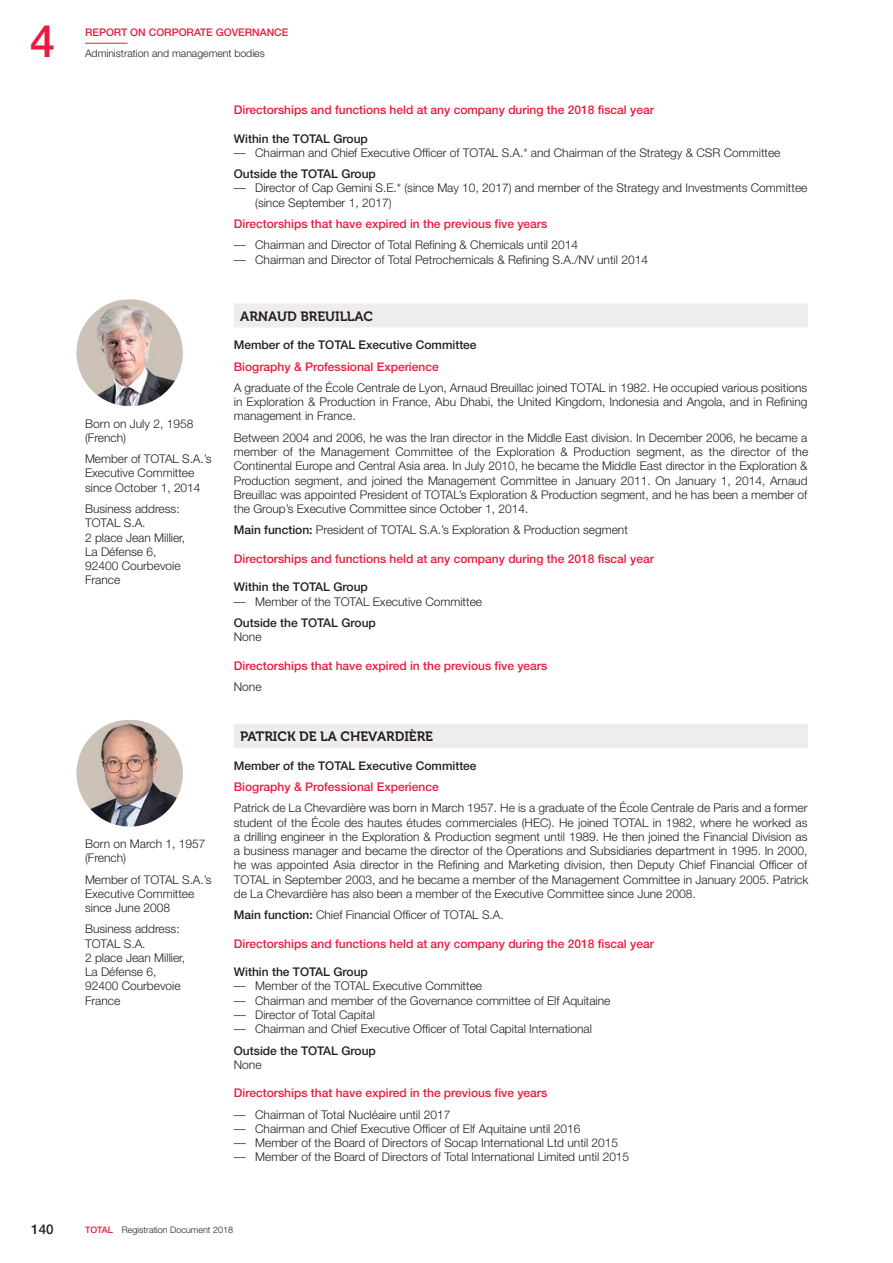
<style>
.page{position:relative;width:893px;height:1263px;background:#fff}
.page>*{position:absolute;margin:0;border:0;box-sizing:border-box;transform-origin:0 0}
.t1{font:500 45px "Helvetica Neue";color:#e91b3f}
.t2{font:13.5px "Museo 700";color:#231f20}
.t3{font:500 13.5px "Helvetica Neue";color:#231f20}
.t4{font:300 12px/14.2px "Helvetica Neue";color:#231f20}
.t5{font:500 12px "Helvetica Neue";color:#e91b3f}
.t6{font:500 12px "Helvetica Neue";color:#231f20}
.t7{font:300 10.5px "Helvetica Neue";color:#231f20}
.t8{font:500 10.5px "Helvetica Neue";color:#e91b3f}
.t9{font:300 9px "Helvetica Neue";color:#231f20}
.s1{font-weight:500}
.s2{font-weight:500;color:#e91b3f}
</style>
<div class="page">
<div style="left:234px;top:724px;width:574px;height:24px;background:#efedec"></div>
<div style="left:234px;top:303px;width:574px;height:24px;background:#efedec"></div>
<img style="left:77px;top:300px;width:106px;height:106px">
<img style="left:77px;top:720px;width:106px;height:106px">
<hr style="left:85px;top:43px;width:43px;height:1px;background:#e91b3f">
<h1 class="t1" style="left:30px;top:14px;width:27px">4</h1>
<p class="t8" style="left:85px;top:26px;width:205px">REPORT ON CORPORATE GOVERNANCE</p>
<p class="t7" style="left:85px;top:47px;width:181px">Administration and management bodies</p>
<p class="t4" style="left:85px;top:416px;width:110px">Born on July 2, 1958 (French)</p>
<p class="t4" style="left:85px;top:451px;width:128px">Member of TOTAL S.A.’s<br>Executive Committee since October 1, 2014</p>
<p class="t4" style="left:85px;top:501px;width:102px">Business address:<br>TOTAL S.A.<br>2 place Jean Millier,<br>La Défense 6,<br>92400 Courbevoie<br>France</p>
<p class="t4" style="left:85px;top:836px;width:122px">Born on March 1, 1957 (French)</p>
<p class="t4" style="left:85px;top:872px;width:128px">Member of TOTAL S.A.’s<br>Executive Committee since June 2008</p>
<p class="t4" style="left:85px;top:922px;width:102px">Business address:<br>TOTAL S.A.<br>2 place Jean Millier,<br>La Défense 6,<br>92400 Courbevoie<br>France</p>
<p class="t5" style="left:234px;top:103px;width:421px">Directorships and functions held at any company during the 2018 fiscal year</p>
<p class="t6" style="left:234px;top:131px;width:136px">Within the TOTAL Group</p>
<p class="t4" style="left:234px;top:145px;width:548px">— Chairman and Chief Executive Officer of TOTAL S.A.* and Chairman of the Strategy &amp; CSR Committee</p>
<p class="t6" style="left:234px;top:167px;width:144px">Outside the TOTAL Group</p>
<p class="t4" style="left:255px;top:181px;width:554px;text-indent:-21px">— Director of Cap Gemini S.E.* (since May 10, 2017) and member of the Strategy and Investments Committee (since September 1, 2017)</p>
<p class="t5" style="left:234px;top:217px;width:315px">Directorships that have expired in the previous five years</p>
<p class="t4" style="left:234px;top:238px;width:346px">— Chairman and Director of Total Refining &amp; Chemicals until 2014</p>
<p class="t4" style="left:234px;top:252px;width:416px">— Chairman and Director of Total Petrochemicals &amp; Refining S.A./NV until 2014</p>
<p class="t2" style="left:240px;top:311px;width:134px">ARNAUD BREUILLAC</p>
<p class="t6" style="left:234px;top:338px;width:244px">Member of the TOTAL Executive Committee</p>
<p class="t5" style="left:234px;top:359px;width:206px">Biography &amp; Professional Experience</p>
<p class="t4" style="left:234px;top:380px;width:575px;text-align:justify">A graduate of the École Centrale de Lyon, Arnaud Breuillac joined TOTAL in 1982. He occupied various positions in Exploration &amp; Production in France, Abu Dhabi, the United Kingdom, Indonesia and Angola, and in Refining management in France.</p>
<p class="t4" style="left:234px;top:430px;width:576px;text-align:justify">Between 2004 and 2006, he was the Iran director in the Middle East division. In December 2006, he became a member of the Management Committee of the Exploration &amp; Production segment, as the director of the Continental Europe and Central Asia area. In July 2010, he became the Middle East director in the Exploration &amp; Production segment, and joined the Management Committee in January 2011. On January 1, 2014, Arnaud Breuillac was appointed President of TOTAL’s Exploration &amp; Production segment, and he has been a member of the Group’s Executive Committee since October 1, 2014.</p>
<p class="t4" style="left:234px;top:523px;width:396px"><span class="s1">Main function:</span> President of TOTAL S.A.’s Exploration &amp; Production segment</p>
<p class="t5" style="left:234px;top:551px;width:421px">Directorships and functions held at any company during the 2018 fiscal year</p>
<p class="t6" style="left:234px;top:580px;width:136px">Within the TOTAL Group</p>
<p class="t4" style="left:234px;top:594px;width:250px">— Member of the TOTAL Executive Committee</p>
<p class="t6" style="left:234px;top:616px;width:144px">Outside the TOTAL Group</p>
<p class="t4" style="left:234px;top:630px;width:29px">None</p>
<p class="t5" style="left:234px;top:658px;width:315px">Directorships that have expired in the previous five years</p>
<p class="t4" style="left:234px;top:679px;width:29px">None</p>
<p class="t2" style="left:240px;top:731px;width:194px">PATRICK DE LA CHEVARDIÈRE</p>
<p class="t6" style="left:234px;top:758px;width:244px">Member of the TOTAL Executive Committee</p>
<p class="t5" style="left:234px;top:779px;width:206px">Biography &amp; Professional Experience</p>
<p class="t4" style="left:234px;top:801px;width:576px;text-align:justify">Patrick de La Chevardière was born in March 1957. He is a graduate of the École Centrale de Paris and a former student of the École des hautes études commerciales (HEC). He joined TOTAL in 1982, where he worked as a drilling engineer in the Exploration &amp; Production segment until 1989. He then joined the Financial Division as a business manager and became the director of the Operations and Subsidiaries department in 1995. In 2000, he was appointed Asia director in the Refining and Marketing division, then Deputy Chief Financial Officer of TOTAL in September 2003, and he became a member of the Management Committee in January 2005. Patrick de La Chevardière has also been a member of the Executive Committee since June 2008.</p>
<p class="t4" style="left:234px;top:907px;width:271px"><span class="s1">Main function:</span> Chief Financial Officer of TOTAL S.A.</p>
<p class="t5" style="left:234px;top:936px;width:421px">Directorships and functions held at any company during the 2018 fiscal year</p>
<p class="t6" style="left:234px;top:965px;width:136px">Within the TOTAL Group</p>
<p class="t4" style="left:234px;top:979px;width:250px">— Member of the TOTAL Executive Committee</p>
<p class="t4" style="left:234px;top:993px;width:378px">— Chairman and member of the Governance committee of Elf Aquitaine</p>
<p class="t4" style="left:234px;top:1007px;width:143px">— Director of Total Capital</p>
<p class="t4" style="left:234px;top:1021px;width:360px">— Chairman and Chief Executive Officer of Total Capital International</p>
<p class="t6" style="left:234px;top:1043px;width:144px">Outside the TOTAL Group</p>
<p class="t4" style="left:234px;top:1057px;width:29px">None</p>
<p class="t5" style="left:234px;top:1086px;width:315px">Directorships that have expired in the previous five years</p>
<p class="t4" style="left:234px;top:1107px;width:218px">— Chairman of Total Nucléaire until 2017</p>
<p class="t4" style="left:234px;top:1121px;width:348px">— Chairman and Chief Executive Officer of Elf Aquitaine until 2016</p>
<p class="t4" style="left:234px;top:1135px;width:386px">— Member of the Board of Directors of Socap International Ltd until 2015</p>
<p class="t4" style="left:234px;top:1150px;width:397px">— Member of the Board of Directors of Total International Limited until 2015</p>
<p class="t3" style="left:31px;top:1221px;width:24px">140</p>
<p class="t9" style="left:85px;top:1224px;width:149px"><span class="s2">TOTAL</span> Registration Document 2018</p>
</div>
